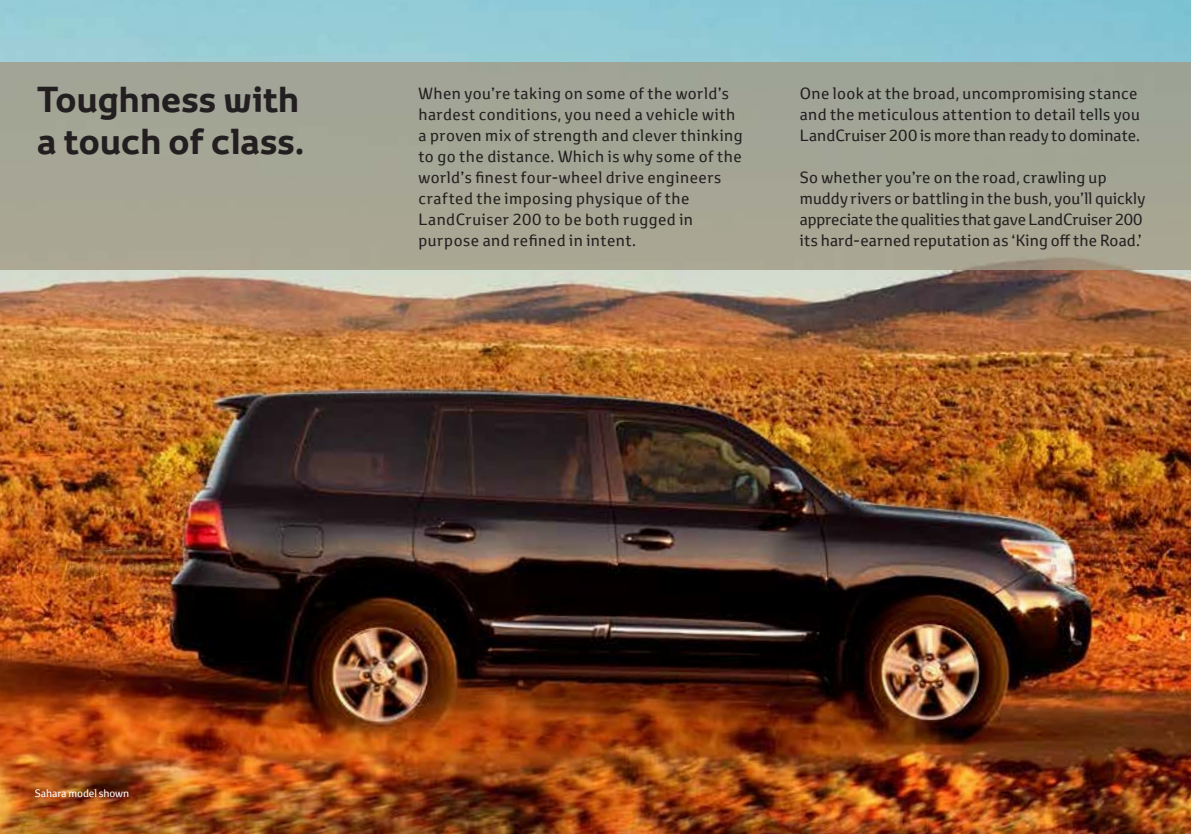
<style>
.page{position:relative;width:1191px;height:834px;background:#fff}
.page>*{position:absolute;margin:0;border:0;box-sizing:border-box;transform-origin:0 0}
.t1{font:700 35px/42px "Toyota Display";letter-spacing:.005em;color:#231f20}
.t2{font:15.75px/21px "Toyota Text";letter-spacing:.025em;color:#231f20}
.t3{font:10.5px "Toyota Text";letter-spacing:-.01em;color:#fff}
</style>
<div class="page">
<img style="left:0;top:0;width:1191px;height:833px">
<div style="left:0;top:62px;width:1191px;height:207px;background:#a4a594"></div>
<h1 class="t1" style="left:37px;top:78px;width:268px">Toughness with a touch of class.</h1>
<p class="t2" style="left:418px;top:82px;width:326px">When you’re taking on some of the world’s hardest conditions, you need a vehicle with a proven mix of strength and clever thinking to go the distance. Which is why some of the world’s finest four-wheel drive engineers crafted the imposing physique of the LandCruiser 200 to be both rugged in purpose and refined in intent.</p>
<p class="t2" style="left:799px;top:82px;width:342px">One look at the broad, uncompromising stance and the meticulous attention to detail tells you<br>LandCruiser 200 is more than ready to dominate.</p>
<p class="t2" style="left:799px;top:166px;width:347px">So whether you’re on the road, crawling up muddy rivers or battling in the bush, you’ll quickly appreciate the qualities that gave LandCruiser 200 its hard-earned reputation as ‘King off the Road.’</p>
<p class="t3" style="left:35px;top:786px;width:96px">Sahara model shown</p>
</div>
